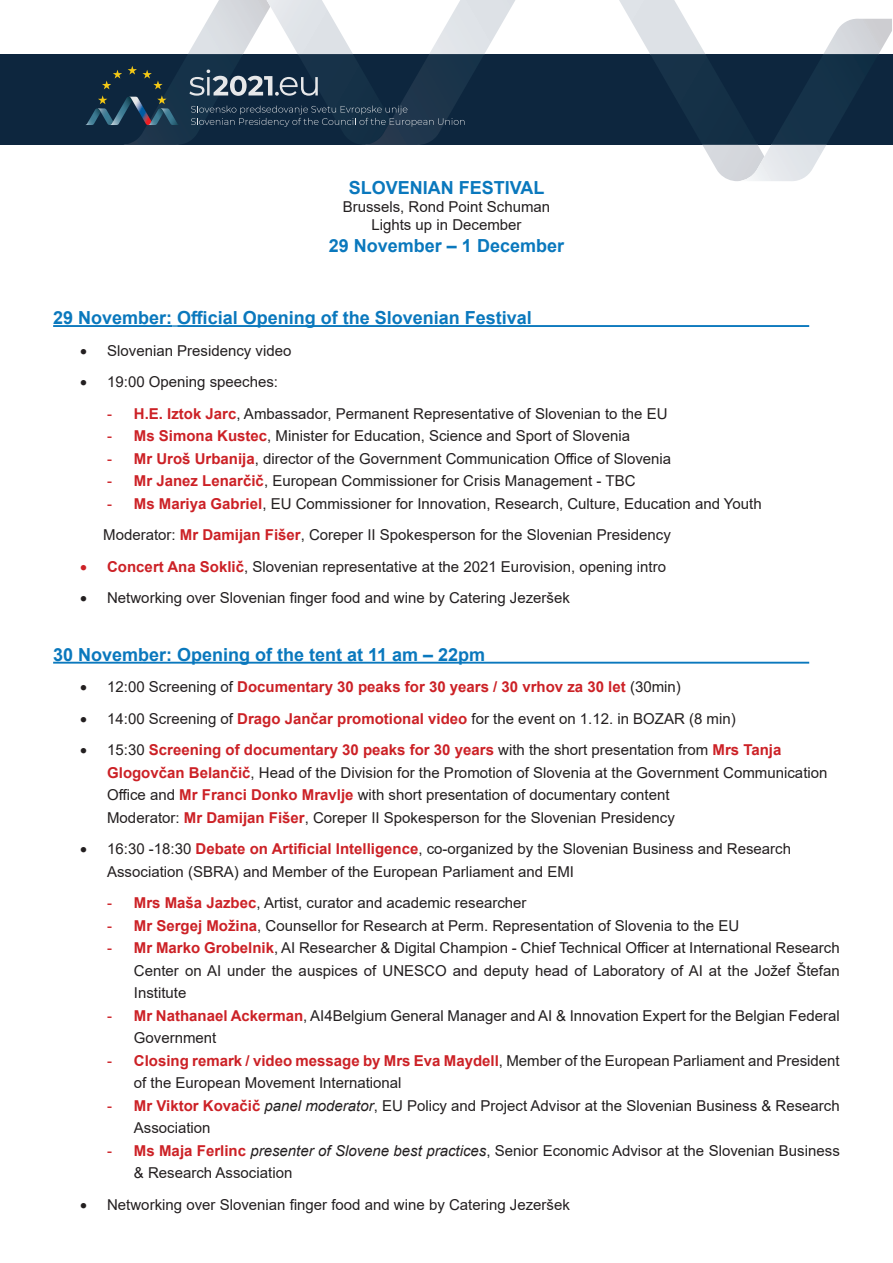
<style>
.page{position:relative;width:893px;height:1263px;background:#fff}
.page>*{position:absolute;margin:0;border:0;box-sizing:border-box;transform-origin:0 0}
.t1{font:700 18px "Arial";color:#0a78bd}
.List_Paragraph{font:15px/22.5px "Arial";color:#231f20}
.t2{font:700 15px "Arial";color:#cc2126}
.s1{color:#cc2126}
.s2{font-weight:700;color:#cc2126}
.s3{color:#231f20}
.s4{font-weight:400;color:#231f20}
.s5{font-style:italic}
</style>
<div class="page">
<div style="left:0;top:54px;width:893px;height:91px;background:#0d263e"></div>
<svg style="left:619px;top:0;width:273px;height:181px"></svg>
<svg style="left:85px;top:0;width:430px;height:145px"></svg>
<hr style="left:53px;top:325px;width:119px;height:2px;background:#0a78bd">
<hr style="left:177px;top:325px;width:632px;height:2px;background:#0a78bd">
<hr style="left:53px;top:662px;width:756px;height:2px;background:#0a78bd">
<p class="t1" style="left:349px;top:175px;width:197px">SLOVENIAN FESTIVAL</p>
<p class="List_Paragraph" style="left:343px;top:196px;width:209px">Brussels, Rond Point Schuman</p>
<p class="List_Paragraph" style="left:371px;top:214px;width:152px">Lights up in December</p>
<p class="t1" style="left:329px;top:233px;width:237px">29 November – 1 December</p>
<p class="t1" style="left:53px;top:305px;width:480px">29 November: Official Opening of the Slovenian Festival</p>
<p class="List_Paragraph" style="left:80px;top:339px;width:213px">• Slovenian Presidency video</p>
<p class="List_Paragraph" style="left:80px;top:370px;width:199px">• 19:00 Opening speeches:</p>
<p class="List_Paragraph" style="left:107px;top:402px;width:562px"><span class="s1">-</span> <span class="s2">H.E. Iztok Jarc</span>, Ambassador, Permanent Representative of Slovenian to the EU</p>
<p class="List_Paragraph" style="left:107px;top:424px;width:524px"><span class="s1">-</span> <span class="s2">Ms Simona Kustec</span>, Minister for Education, Science and Sport of Slovenia</p>
<p class="List_Paragraph" style="left:107px;top:447px;width:566px"><span class="s1">-</span> <span class="s2">Mr Uroš Urbanija</span>, director of the Government Communication Office of Slovenia</p>
<p class="List_Paragraph" style="left:107px;top:469px;width:530px"><span class="s1">-</span> <span class="s2">Mr Janez Lenarčič</span>, European Commissioner for Crisis Management - TBC</p>
<p class="List_Paragraph" style="left:107px;top:492px;width:656px"><span class="s1">-</span> <span class="s2">Ms Mariya Gabriel</span>, EU Commissioner for Innovation, Research, Culture, Education and Youth</p>
<p class="List_Paragraph" style="left:103px;top:523px;width:569px">Moderator: <span class="s2">Mr Damijan Fišer</span>, Coreper II Spokesperson for the Slovenian Presidency</p>
<p class="List_Paragraph" style="left:80px;top:555px;width:587px"><span class="s1">•</span> <span class="s2">Concert Ana Soklič</span>, Slovenian representative at the 2021 Eurovision, opening intro</p>
<p class="List_Paragraph" style="left:80px;top:586px;width:491px">• Networking over Slovenian finger food and wine by Catering Jezeršek</p>
<p class="t1" style="left:53px;top:642px;width:434px">30 November: Opening of the tent at 11 am – 22pm</p>
<p class="t2" style="left:80px;top:676px;width:602px"><span class="s3">•</span> <span class="s4">12:00 Screening of</span> Documentary 30 peaks for 30 years / 30 vrhov za 30 let <span class="s4">(30min)</span></p>
<p class="List_Paragraph" style="left:80px;top:707px;width:657px">• 14:00 Screening of <span class="s2">Drago Jančar promotional video</span> for the event on 1.12. in BOZAR (8 min)</p>
<p class="List_Paragraph" style="left:107px;top:739px;width:722px;text-indent:-27px">• 15:30 <span class="s2">Screening of documentary 30 peaks for 30 years</span> with the short presentation from <span class="s2">Mrs Tanja<br>Glogovčan Belančič</span>, Head of the Division for the Promotion of Slovenia at the Government Communication<br>Office and <span class="s2">Mr Franci Donko Mravlje</span> with short presentation of documentary content</p>
<p class="List_Paragraph" style="left:107px;top:806px;width:569px">Moderator: <span class="s2">Mr Damijan Fišer</span>, Coreper II Spokesperson for the Slovenian Presidency</p>
<p class="List_Paragraph" style="left:107px;top:838px;width:685px;text-indent:-27px">• 16:30 -18:30 <span class="s2">Debate on Artificial Intelligence</span>, co-organized by the Slovenian Business and Research<br>Association (SBRA) and Member of the European Parliament and EMI</p>
<p class="List_Paragraph" style="left:107px;top:892px;width:421px"><span class="s1">-</span> <span class="s2">Mrs Maša Jazbec</span>, Artist, curator and academic researcher</p>
<p class="List_Paragraph" style="left:107px;top:914px;width:634px"><span class="s1">-</span> <span class="s2">Mr Sergej Možina</span>, Counsellor for Research at Perm. Representation of Slovenia to the EU</p>
<p class="List_Paragraph" style="left:134px;top:937px;width:707px;text-align:justify;text-indent:-27px"><span class="s1">-</span> <span class="s2">Mr Marko Grobelnik</span>, AI Researcher &amp; Digital Champion - Chief Technical Officer at International Research Center on AI under the auspices of UNESCO and deputy head of Laboratory of AI at the Jožef Štefan Institute</p>
<p class="List_Paragraph" style="left:134px;top:1004px;width:707px;text-indent:-27px"><span class="s1">-</span> <span class="s2">Mr Nathanael Ackerman</span>, AI4Belgium General Manager and AI &amp; Innovation Expert for the Belgian Federal<br>Government</p>
<p class="List_Paragraph" style="left:134px;top:1049px;width:707px;text-indent:-27px"><span class="s1">-</span> <span class="s2">Closing remark / video message by Mrs Eva Maydell</span>, Member of the European Parliament and President of the European Movement International</p>
<p class="List_Paragraph" style="left:134px;top:1094px;width:707px;text-indent:-27px"><span class="s1">-</span> <span class="s2">Mr Viktor Kovačič</span> <span class="s5">panel moderator</span>, EU Policy and Project Advisor at the Slovenian Business &amp; Research<br>Association</p>
<p class="List_Paragraph" style="left:134px;top:1139px;width:707px;text-indent:-27px"><span class="s1">-</span> <span class="s2">Ms Maja Ferlinc</span> <span class="s5">presenter of Slovene best practices</span>, Senior Economic Advisor at the Slovenian Business &amp; Research Association</p>
<p class="List_Paragraph" style="left:80px;top:1193px;width:491px">• Networking over Slovenian finger food and wine by Catering Jezeršek</p>
</div>
